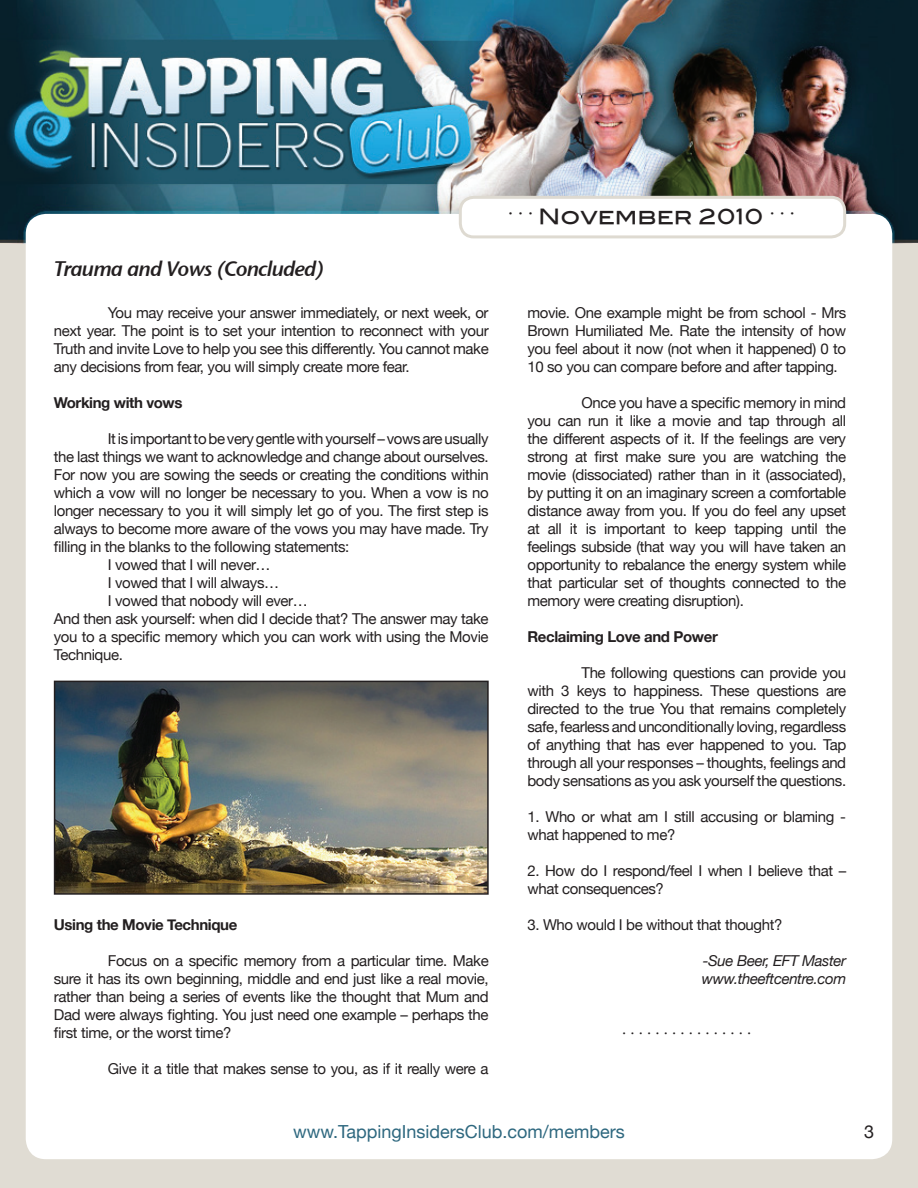
<style>
.page{position:relative;width:918px;height:1188px;background:#fff}
.page>*{position:absolute;margin:0;border:0;box-sizing:border-box;transform-origin:0 0}
.t1{font:21px "Stone Sans Sem OSITCTT Semi Ita";letter-spacing:-.04em;color:#231f20}
.t2{font:21px "Blair Md ITCTT Medium";color:#231f20}
.t3{font:18px "Helvetica Neue";color:#2e687f}
.t4{font:18px "Helvetica Neue";color:#231f20}
.t5{font:15px/18px "Helvetica Neue";letter-spacing:-.025em;color:#231f20;text-align:justify}
.t6{font:700 15px "Helvetica Neue";letter-spacing:-.025em;color:#231f20}
.t7{font:italic 15px/18px "Helvetica Neue";letter-spacing:-.025em;color:#231f20}
</style>
<div class="page">
<div style="left:0;top:217px;width:918px;height:971px;background:#e0dcd3"></div>
<img style="left:0;top:0;width:918px;height:243px">
<div style="left:26px;top:214px;width:866px;height:945px;background:#fff;border-radius:20px"></div>
<div style="left:460px;top:197px;width:385px;height:40px;background:#fff;border-radius:14px"></div>
<div style="left:459px;top:196px;width:387px;height:42px;border:3px solid #dedad1;border-radius:14px"></div>
<img style="left:57px;top:684px;width:429px;height:208px">
<div style="left:54px;top:681px;width:435px;height:214px;border:2px solid #231f20"></div>
<h1 class="t1" style="left:54px;top:256px;width:272px">Trauma and Vows (Concluded)</h1>
<p class="t5" style="left:54px;top:303px;width:436px;text-indent:54px">You may receive your answer immediately, or next week, or next year. The point is to set your intention to reconnect with your Truth and invite Love to help you see this differently. You cannot make any decisions from fear, you will simply create more fear.</p>
<p class="t6" style="left:54px;top:393px;width:130px">Working with vows</p>
<p class="t5" style="left:108px;top:429px;width:382px">It is important to be very gentle with yourself – vows are usually</p>
<p class="t5" style="left:54px;top:447px;width:436px">the last things we want to acknowledge and change about ourselves.</p>
<p class="t5" style="left:54px;top:465px;width:436px">For now you are sowing the seeds or creating the conditions within</p>
<p class="t5" style="left:54px;top:483px;width:436px">which a vow will no longer be necessary to you. When a vow is no</p>
<p class="t5" style="left:54px;top:501px;width:436px">longer necessary to you it will simply let go of you. The first step is</p>
<p class="t5" style="left:54px;top:519px;width:436px">always to become more aware of the vows you may have made. Try</p>
<p class="t5" style="left:54px;top:537px;width:297px">filling in the blanks to the following statements:</p>
<p class="t5" style="left:108px;top:555px;width:164px">I vowed that I will never…</p>
<p class="t5" style="left:108px;top:573px;width:173px">I vowed that I will always…</p>
<p class="t5" style="left:108px;top:591px;width:201px">I vowed that nobody will ever…</p>
<p class="t5" style="left:54px;top:609px;width:436px">And then ask yourself: when did I decide that? The answer may take</p>
<p class="t5" style="left:54px;top:627px;width:436px">you to a specific memory which you can work with using the Movie</p>
<p class="t5" style="left:54px;top:645px;width:71px">Technique.</p>
<p class="t6" style="left:54px;top:915px;width:185px">Using the Movie Technique</p>
<p class="t5" style="left:54px;top:951px;width:436px;text-indent:54px">Focus on a specific memory from a particular time. Make sure it has its own beginning, middle and end just like a real movie, rather than being a series of events like the thought that Mum and Dad were always fighting. You just need one example – perhaps the first time, or the worst time?</p>
<p class="t5" style="left:108px;top:1059px;width:382px">Give it a title that makes sense to you, as if it really were a</p>
<h1 class="t2" style="left:508px;top:199px;width:288px"><sup>·</sup> <sup>·</sup> <sup>·</sup> November 2010 <sup>·</sup> <sup>·</sup> <sup>·</sup></h1>
<p class="t5" style="left:527px;top:303px;width:320px">movie. One example might be from school - Mrs Brown Humiliated Me. Rate the intensity of how you feel about it now (not when it happened) 0 to 10 so you can compare before and after tapping.</p>
<p class="t5" style="left:527px;top:393px;width:320px;text-indent:54px">Once you have a specific memory in mind you can run it like a movie and tap through all the different aspects of it. If the feelings are very strong at first make sure you are watching the movie (dissociated) rather than in it (associated), by putting it on an imaginary screen a comfortable distance away from you. If you do feel any upset at all it is important to keep tapping until the feelings subside (that way you will have taken an opportunity to rebalance the energy system while that particular set of thoughts connected to the memory were creating disruption).</p>
<p class="t6" style="left:527px;top:627px;width:192px">Reclaiming Love and Power</p>
<p class="t5" style="left:527px;top:663px;width:320px;text-indent:54px">The following questions can provide you with 3 keys to happiness. These questions are directed to the true You that remains completely safe, fearless and unconditionally loving, regardless of anything that has ever happened to you. Tap through all your responses – thoughts, feelings and body sensations as you ask yourself the questions.</p>
<p class="t5" style="left:527px;top:807px;width:320px">1. Who or what am I still accusing or blaming - what happened to me?</p>
<p class="t5" style="left:527px;top:861px;width:320px">2. How do I respond/feel I when I believe that – what consequences?</p>
<p class="t5" style="left:527px;top:915px;width:256px">3. Who would I be without that thought?</p>
<p class="t7" style="left:702px;top:951px;width:146px">-Sue Beer, EFT Master www.theeftcentre.com</p>
<p class="t5" style="left:622px;top:1023px;width:131px">· · · · · · · · · · · · · · · ·</p>
<p class="t3" style="left:293px;top:1120px;width:333px">www.TappingInsidersClub.com/members</p>
<p class="t4" style="left:864px;top:1120px;width:12px">3</p>
</div>
